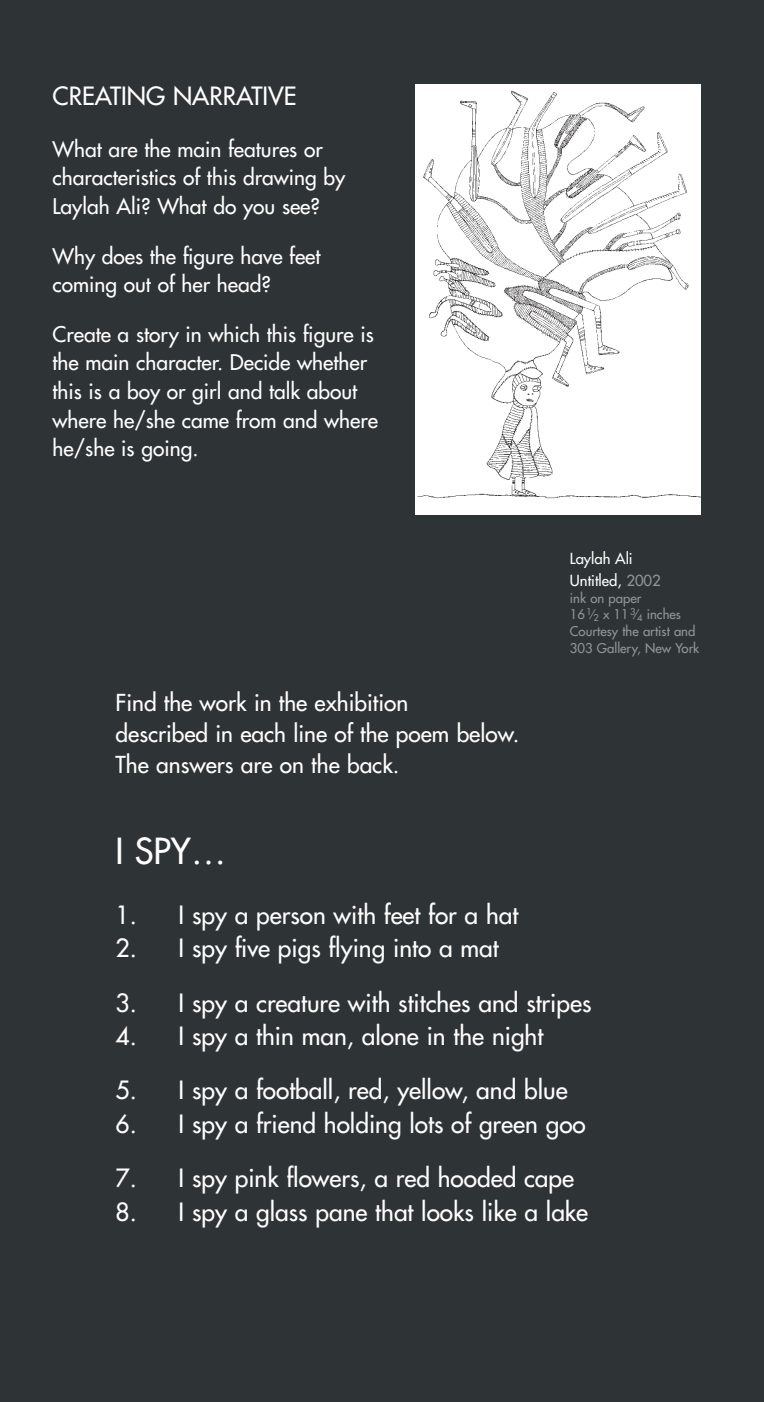
<style>
.page{position:relative;width:764px;height:1402px;background:#2e3435}
.page>*{position:absolute;margin:0;border:0;box-sizing:border-box;transform-origin:0 0}
.t1{font:35px "Futura";color:#fff}
.t2{font:24.5px "Futura";color:#fff}
.t3{font:22.75px/31px "Futura";color:#fff}
.t4{font:21px/28.7px "Futura";color:#fff}
.t5{font:14.88px/21.9px "Futura";color:#fff}
.t6{font:13.12px/16.6px "Futura";color:#939598}
.s1{color:#939598}
</style>
<div class="page">
<div style="left:415px;top:84px;width:285px;height:431px;background:#fff"></div>
<img style="left:418px;top:91px;width:282px;height:408px">
<p class="t2" style="left:52px;top:84px;width:246px">CREATING NARRATIVE</p>
<p class="t4" style="left:52px;top:136px;width:294px">What are the main features or characteristics of this drawing by<br>Laylah Ali? What do you see?</p>
<p class="t4" style="left:52px;top:243px;width:270px">Why does the figure have feet coming out of her head?</p>
<p class="t4" style="left:52px;top:321px;width:327px">Create a story in which this figure is the main character. Decide whether this is a boy or girl and talk about where he/she came from and where he/she is going.</p>
<p class="t3" style="left:116px;top:689px;width:405px">Find the work in the exhibition<br>described in each line of the poem below.<br>The answers are on the back.</p>
<p class="t5" style="left:570px;top:549px;width:92px">Laylah Ali<br>Untitled, <span class="s1">2002</span></p>
<p class="t6" style="left:570px;top:590px;width:131px">ink on paper<br>16<sup>1</sup>⁄<sub>2</sub> x 11<sup>3</sup>⁄<sub>4</sub> inches<br>Courtesy the artist and<br>303 Gallery, New York</p>
<h1 class="t1" style="left:116px;top:834px;width:112px">I SPY…</h1>
<p class="t2" style="left:116px;top:902px;width:404px">1. I spy a person with feet for a hat</p>
<p class="t2" style="left:116px;top:936px;width:385px">2. I spy five pigs flying into a mat</p>
<p class="t2" style="left:116px;top:990px;width:477px">3. I spy a creature with stitches and stripes</p>
<p class="t2" style="left:116px;top:1023px;width:429px">4. I spy a thin man, alone in the night</p>
<p class="t2" style="left:116px;top:1078px;width:454px">5. I spy a football, red, yellow, and blue</p>
<p class="t2" style="left:116px;top:1111px;width:472px">6. I spy a friend holding lots of green goo</p>
<p class="t2" style="left:116px;top:1166px;width:460px">7. I spy pink flowers, a red hooded cape</p>
<p class="t2" style="left:116px;top:1199px;width:474px">8. I spy a glass pane that looks like a lake</p>
</div>
